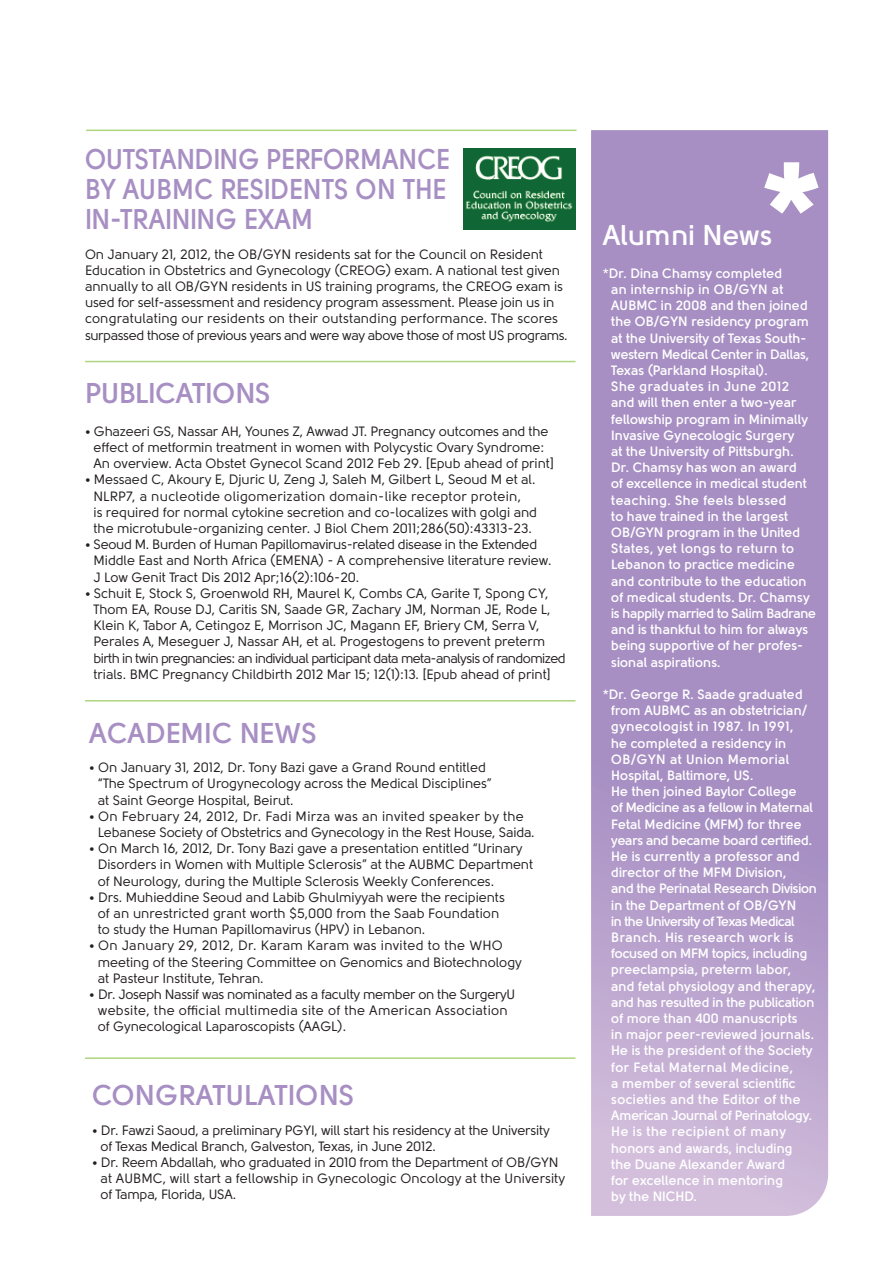
<style>
.page{position:relative;width:893px;height:1263px;background:#fff}
.page>*{position:absolute;margin:0;border:0;box-sizing:border-box;transform-origin:0 0}
.t1{font:700 28.5px/30px "Solomon";letter-spacing:-.01em;color:#a78fc3;scale:.93 1}
.t2{font:700 28.5px "Solomon";letter-spacing:-.01em;color:#a78fc3}
.t3{font:700 28.5px "Solomon";color:#fff}
.t4{font:13.5px/16.2px "Solomon";color:#231f20}
.t5{font:700 13.5px/16.2px "Solomon";color:#fff}
.s1{font-weight:400}
</style>
<div class="page">
<svg style="left:591px;top:130px;width:237px;height:1086px;background:#af98c8"></svg>
<svg style="left:764px;top:162px;width:55px;height:52px"></svg>
<hr style="left:85px;top:361px;width:490px;height:1px;background:#aed57f">
<hr style="left:85px;top:700px;width:490px;height:1px;background:#aed57f">
<img style="left:464px;top:149px;width:111px;height:81px">
<hr style="left:85px;top:1057px;width:490px;height:2px;background:#aed57f">
<hr style="left:86px;top:130px;width:490px;height:1px;background:#aed57f">
<h1 class="t1" style="left:85px;top:147px;width:394px">OUTSTANDING PERFORMANCE<br>BY AUBMC RESIDENTS ON THE<br>IN-TRAINING EXAM</h1>
<p class="t4" style="left:85px;top:247px;width:484px">On January 21, 2012, the OB/GYN residents sat for the Council on Resident Education in Obstetrics and Gynecology (CREOG) exam. A national test given annually to all OB/GYN residents in US training programs, the CREOG exam is used for self-assessment and residency program assessment. Please join us in congratulating our residents on their outstanding performance. The scores surpassed those of previous years and were way above those of most US programs.</p>
<h1 class="t2" style="left:85px;top:384px;width:187px">PUBLICATIONS</h1>
<p class="t4" style="left:94px;top:424px;width:462px;text-indent:-9px">• Ghazeeri GS, Nassar AH, Younes Z, Awwad JT. Pregnancy outcomes and the effect of metformin treatment in women with Polycystic Ovary Syndrome:<br>An overview. Acta Obstet Gynecol Scand 2012 Feb 29. [Epub ahead of print]</p>
<p class="t4" style="left:94px;top:473px;width:445px;text-indent:-9px">• Messaed C, Akoury E, Djuric U, Zeng J, Saleh M, Gilbert L, Seoud M et al.<br>NLRP7, a nucleotide oligomerization domain-like receptor protein,<br>is required for normal cytokine secretion and co-localizes with golgi and the microtubule-organizing center. J Biol Chem 2011;286(50):43313-23.</p>
<p class="t4" style="left:94px;top:538px;width:460px;text-indent:-9px">• Seoud M. Burden of Human Papillomavirus-related disease in the Extended<br>Middle East and North Africa (EMENA) - A comprehensive literature review.<br>J Low Genit Tract Dis 2012 Apr;16(2):106-20.</p>
<p class="t4" style="left:94px;top:586px;width:474px;text-indent:-9px">• Schuit E, Stock S, Groenwold RH, Maurel K, Combs CA, Garite T, Spong CY, Thom EA, Rouse DJ, Caritis SN, Saade GR, Zachary JM, Norman JE, Rode L, Klein K, Tabor A, Cetingoz E, Morrison JC, Magann EF, Briery CM, Serra V, Perales A, Meseguer J, Nassar AH, et al. Progestogens to prevent preterm birth in twin pregnancies: an individual participant data meta-analysis of randomized trials. BMC Pregnancy Childbirth 2012 Mar 15; 12(1):13. [Epub ahead of print]</p>
<h1 class="t2" style="left:89px;top:723px;width:229px">ACADEMIC NEWS</h1>
<p class="t4" style="left:98px;top:760px;width:395px;text-indent:-9px">• On January 31, 2012, Dr. Tony Bazi gave a Grand Round entitled “The Spectrum of Urogynecology across the Medical Disciplines” at Saint George Hospital, Beirut.</p>
<p class="t4" style="left:98px;top:809px;width:438px;text-indent:-9px">• On February 24, 2012, Dr. Fadi Mirza was an invited speaker by the<br>Lebanese Society of Obstetrics and Gynecology in the Rest House, Saida.</p>
<p class="t4" style="left:98px;top:841px;width:437px;text-indent:-9px">• On March 16, 2012, Dr. Tony Bazi gave a presentation entitled “Urinary<br>Disorders in Women with Multiple Sclerosis” at the AUBMC Department of Neurology, during the Multiple Sclerosis Weekly Conferences.</p>
<p class="t4" style="left:98px;top:890px;width:408px;text-indent:-9px">• Drs. Muhieddine Seoud and Labib Ghulmiyyah were the recipients of an unrestricted grant worth $5,000 from the Saab Foundation to study the Human Papillomavirus (HPV) in Lebanon.</p>
<p class="t4" style="left:98px;top:939px;width:426px;text-indent:-9px">• On January 29, 2012, Dr. Karam Karam was invited to the WHO meeting of the Steering Committee on Genomics and Biotechnology at Pasteur Institute, Tehran.</p>
<p class="t4" style="left:98px;top:987px;width:419px;text-indent:-9px">• Dr. Joseph Nassif was nominated as a faculty member on the SurgeryU website, the official multimedia site of the American Association of Gynecological Laparoscopists (AAGL).</p>
<h1 class="t2" style="left:92px;top:1085px;width:264px">CONGRATULATIONS</h1>
<p class="t4" style="left:101px;top:1123px;width:451px;text-indent:-9px">• Dr. Fawzi Saoud, a preliminary PGYI, will start his residency at the University of Texas Medical Branch, Galveston, Texas, in June 2012.</p>
<p class="t4" style="left:101px;top:1155px;width:466px;text-indent:-9px">• Dr. Reem Abdallah, who graduated in 2010 from the Department of OB/GYN at AUBMC, will start a fellowship in Gynecologic Oncology at the University of Tampa, Florida, USA.</p>
<h1 class="t3" style="left:603px;top:225px;width:171px">Alumni News</h1>
<p class="t5" style="left:611px;top:266px;width:206px;text-indent:-9px"><span class="s1">*</span>Dr. Dina Chamsy completed<br>an internship in OB/GYN at<br>AUBMC in 2008 and then joined the OB/GYN residency program at the University of Texas South&shy;western Medical Center in Dallas,<br>Texas (Parkland Hospital).<br>She graduates in June 2012<br>and will then enter a two-year fellowship program in Minimally<br>Invasive Gynecologic Surgery<br>at the University of Pittsburgh.<br>Dr. Chamsy has won an award<br>of excellence in medical student teaching. She feels blessed<br>to have trained in the largest<br>OB/GYN program in the United<br>States, yet longs to return to<br>Lebanon to practice medicine and contribute to the education of medical students. Dr. Chamsy is happily married to Salim Badrane and is thankful to him for always being supportive of her profes&shy;sional aspirations.</p>
<p class="t5" style="left:611px;top:687px;width:207px;text-indent:-9px"><span class="s1">*</span>Dr. George R. Saade graduated from AUBMC as an obstetrician/ gynecologist in 1987. In 1991,<br>he completed a residency in<br>OB/GYN at Union Memorial<br>Hospital, Baltimore, US.<br>He then joined Baylor College<br>of Medicine as a fellow in Maternal<br>Fetal Medicine (MFM) for three years and became board certified.<br>He is currently a professor and director of the MFM Division,<br>and the Perinatal Research Division in the Department of OB/GYN<br>in the University of Texas Medical<br>Branch. His research work is focused on MFM topics, including preeclampsia, preterm labor, and fetal physiology and therapy, and has resulted in the publication of more than 400 manuscripts<br>in major peer-reviewed journals.<br>He is the president of the Society for Fetal Maternal Medicine,<br>a member of several scientific societies and the Editor of the<br>American Journal of Perinatology.<br>He is the recipient of many honors and awards, including<br>the Duane Alexander Award<br>for excellence in mentoring<br>by the NICHD.</p>
</div>
